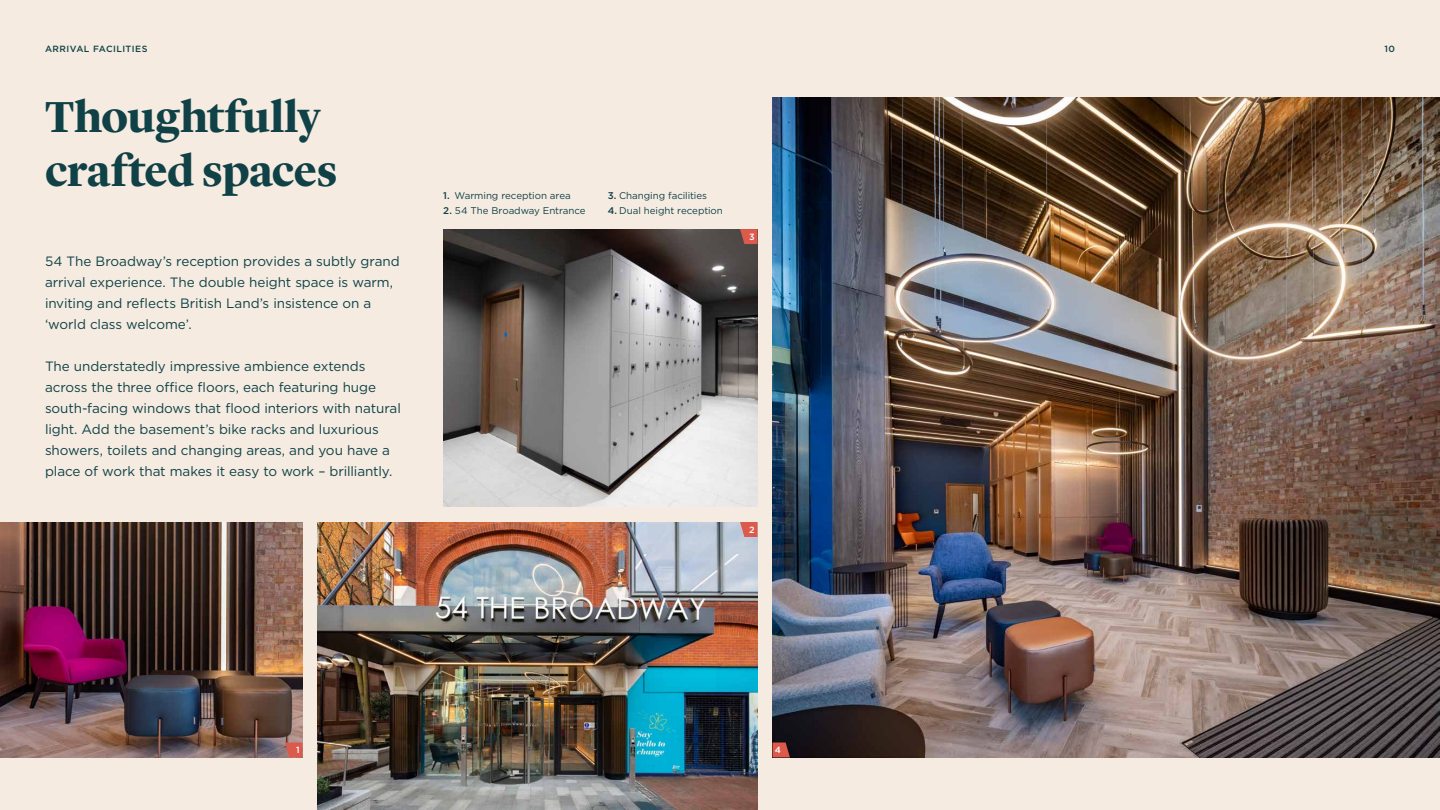
<style>
.page{position:relative;width:1440px;height:810px;background:#f5ebe1}
.page>*{position:absolute;margin:0;border:0;box-sizing:border-box;transform-origin:0 0}
.t1{font:700 45px/54px "Lyon Display";letter-spacing:-.01em;color:#0f4146}
.t2{font:13.5px/21px "Gotham";letter-spacing:-.005em;color:#0f4146}
.t3{font:9.75px "Gotham";letter-spacing:-.005em;color:#0f4146}
.t4{font:500 9px "Gotham";letter-spacing:.045em;color:#0f4146}
.t5{font:500 9px "Gotham";color:#fff}
.s1{font-weight:500}
</style>
<div class="page">
<img style="left:772px;top:98px;width:668px;height:659px">
<img style="left:0;top:522px;width:302px;height:235px">
<img style="left:317px;top:522px;width:441px;height:288px">
<img style="left:443px;top:229px;width:315px;height:278px">
<svg style="left:740px;top:229px;width:18px;height:15px"></svg>
<svg style="left:740px;top:522px;width:18px;height:15px"></svg>
<svg style="left:772px;top:742px;width:18px;height:15px"></svg>
<svg style="left:285px;top:743px;width:17px;height:15px"></svg>
<p class="t4" style="left:45px;top:43px;width:104px">ARRIVAL FACILITIES</p>
<p class="t4" style="left:1384px;top:43px;width:12px">10</p>
<h1 class="t1" style="left:45px;top:86px;width:294px">Thoughtfully crafted spaces</h1>
<p class="t2" style="left:45px;top:250px;width:356px">54 The Broadway’s reception provides a subtly grand arrival experience. The double height space is warm, inviting and reflects British Land’s insistence on a ‘world class welcome’.</p>
<p class="t2" style="left:45px;top:355px;width:357px">The understatedly impressive ambience extends across the three office floors, each featuring huge south-facing windows that flood interiors with natural light. Add the basement’s bike racks and luxurious showers, toilets and changing areas, and you have a place of work that makes it easy to work – brilliantly.</p>
<p class="t3" style="left:443px;top:190px;width:129px"><span class="s1">1.</span> Warming reception area</p>
<p class="t3" style="left:443px;top:204px;width:144px"><span class="s1">2.</span> 54 The Broadway Entrance</p>
<p class="t3" style="left:608px;top:190px;width:101px"><span class="s1">3.</span> Changing facilities</p>
<p class="t3" style="left:608px;top:204px;width:117px"><span class="s1">4.</span> Dual height reception</p>
<p class="t5" style="left:749px;top:231px;width:7px">3</p>
<p class="t5" style="left:749px;top:523px;width:7px">2</p>
<p class="t5" style="left:296px;top:744px;width:5px">1</p>
<p class="t5" style="left:775px;top:744px;width:8px">4</p>
</div>
